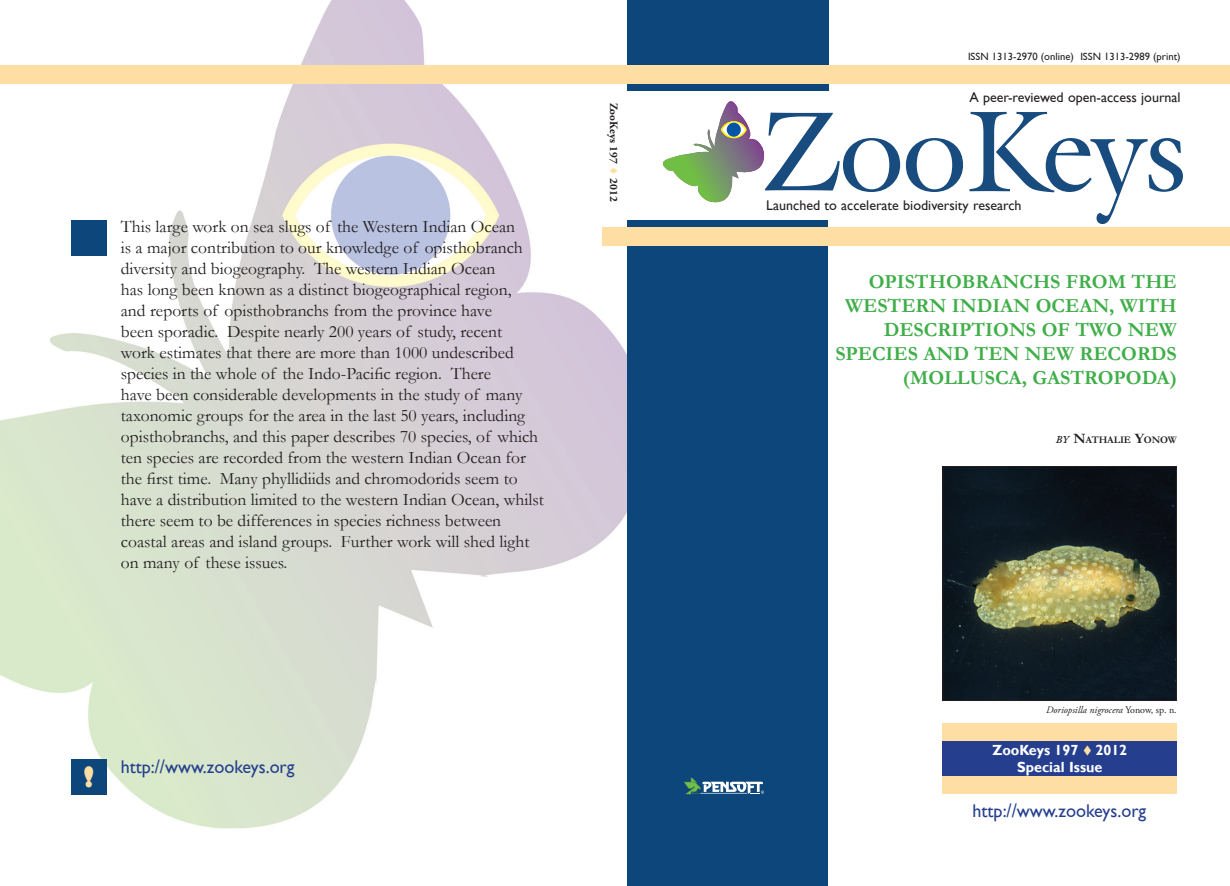
<style>
.page{position:relative;width:1230px;height:886px;background:#fff}
.page>*{position:absolute;margin:0;border:0;box-sizing:border-box;transform-origin:0 0}
.t1{font:800 27.12px "Gill Sans";color:#ffdea4}
.t2{font:700 20px/24px "Garamond";color:#40ae49;text-align:right}
.t3{font:18.38px "Gill Sans";color:#253f8e}
.t4{font:17.5px/21px "Garamond";color:#231f20}
.t5{font:700 14.62px/17.6px "Gill Sans";color:#fff;text-align:center}
.t6{font:14px "Gill Sans";color:#231f20}
.t7{font:700 11.25px "Adobe Garamond Pro";color:#231f20}
.t8{font:10.62px "Gill Sans";color:#231f20}
.t9{font:700 10.12px "Garamond";letter-spacing:-.015em;color:#231f20}
.t10{font:italic 10px "Adobe Garamond Pro";color:#231f20}
.s1{color:#ffdea4}
.s2{font-weight:600;font-style:italic}
.s3{font-size:14.38px}
.s4{font-style:normal}
</style>
<div class="page">
<img style="left:0;top:0;width:670px;height:829px">
<div style="left:627px;top:221px;width:200px;height:665px;background:#0d467b"></div>
<div style="left:627px;top:0;width:201px;height:91px;background:#0d467b"></div>
<svg style="left:684px;top:777px;width:79px;height:17px"></svg>
<div style="left:0;top:65px;width:1229px;height:19px;background:#ffdea4"></div>
<div style="left:602px;top:228px;width:627px;height:18px;background:#ffdea4"></div>
<svg style="left:662px;top:101px;width:300px;height:102px"></svg>
<svg style="left:969px;top:112px;width:213px;height:112px"></svg>
<img style="left:944px;top:468px;width:230px;height:231px">
<div style="left:942px;top:466px;width:234px;height:235px;border:1px solid #231f20"></div>
<div style="left:942px;top:740px;width:234px;height:36px;background:#253f8e"></div>
<div style="left:942px;top:723px;width:234px;height:17px;background:#ffdea4"></div>
<div style="left:942px;top:776px;width:234px;height:18px;background:#ffdea4"></div>
<div style="left:71px;top:759px;width:36px;height:35px;background:#0d467b"></div>
<div style="left:71px;top:221px;width:35px;height:35px;background:#0d467b"></div>
<p class="t4" style="left:121px;top:216px;width:424px">This large work on sea slugs of the Western Indian Ocean<br>is a major contribution to our knowledge of opisthobranch diversity and biogeography. The western Indian Ocean<br>has long been known as a distinct biogeographical region,<br>and reports of opisthobranchs from the province have<br>been sporadic. Despite nearly 200 years of study, recent<br>work estimates that there are more than 1000 undescribed species in the whole of the Indo-Pacific region. There<br>have been considerable developments in the study of many taxonomic groups for the area in the last 50 years, including opisthobranchs, and this paper describes 70 species, of which ten species are recorded from the western Indian Ocean for the first time. Many phyllidiids and chromodorids seem to have a distribution limited to the western Indian Ocean, whilst there seem to be differences in species richness between coastal areas and island groups. Further work will shed light on many of these issues.</p>
<p class="t7" style="left:620px;top:103px;width:101px;rotate:90deg">ZooKeys 197 <span class="s1">▼</span> 2012</p>
<h1 class="t1" style="left:84px;top:760px;width:12px">!</h1>
<p class="t3" style="left:121px;top:756px;width:175px">http://www.zookeys.org</p>
<p class="t8" style="left:967px;top:50px;width:214px">ISSN 1313-2970 (online) ISSN 1313-2989 (print)</p>
<p class="t6" style="left:969px;top:89px;width:213px">A peer-reviewed open-access journal</p>
<p class="t6" style="left:766px;top:197px;width:257px">Launched to accelerate biodiversity research</p>
<p class="t2" style="left:835px;top:269px;width:343px">OPISTHOBRANCHS FROM THE<br>WESTERN INDIAN OCEAN, WITH<br>DESCRIPTIONS OF TWO NEW<br>SPECIES AND TEN NEW RECORDS (MO LLUSCA, GASTROPODA)</p>
<p class="t9" style="left:1055px;top:432px;width:122px"><span class="s2">by</span> <span class="s3">N</span>ATHALIE <span class="s3">Y</span>ONOW</p>
<p class="t10" style="left:1045px;top:703px;width:132px">Doriopsilla nigrocera <span class="s4">Yonow, sp. n.</span></p>
<p class="t5" style="left:992px;top:741px;width:136px">ZooKeys 197 <span class="s1">▼</span> 2012<br>Special Issue</p>
<p class="t3" style="left:972px;top:799px;width:175px">http://www.zookeys.org</p>
</div>
